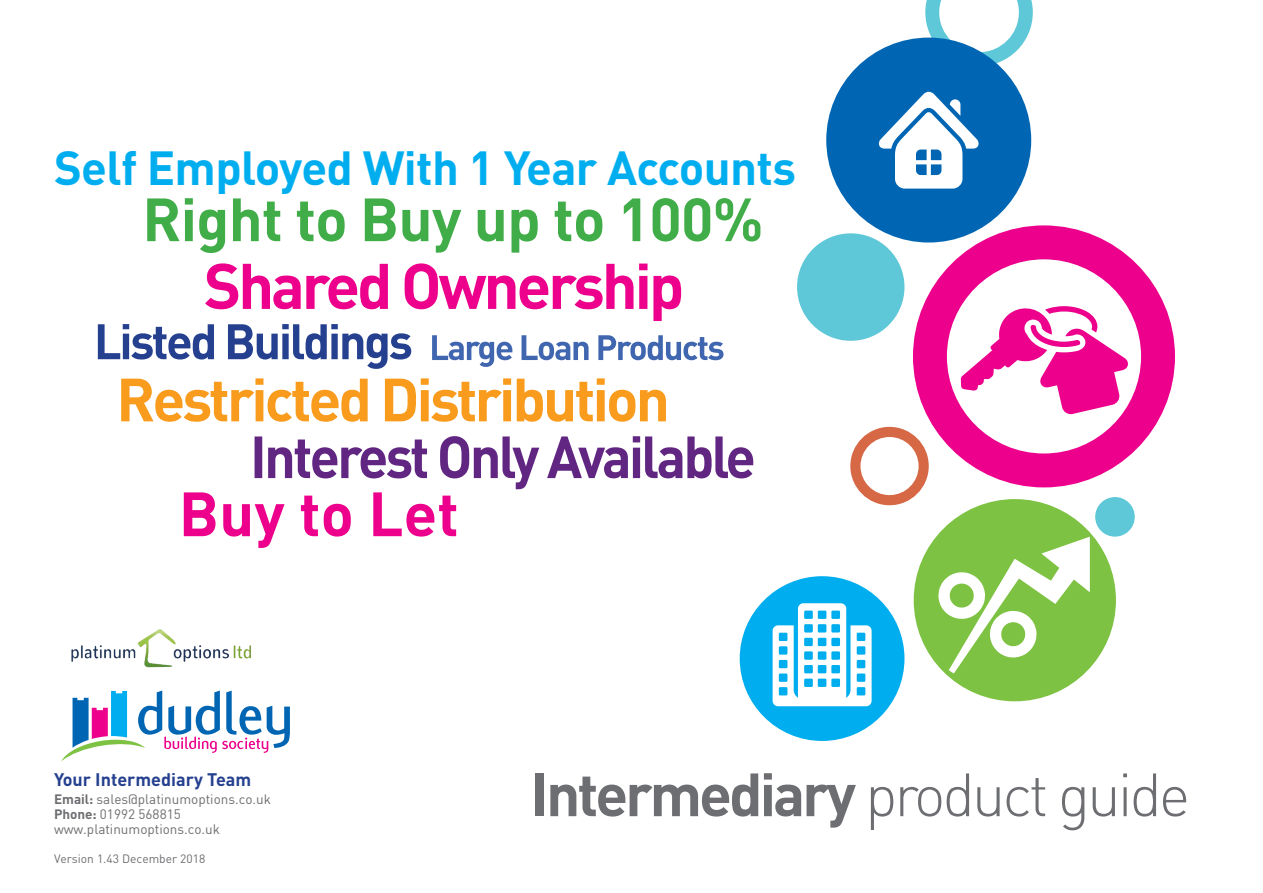
<style>
.page{position:relative;width:1263px;height:893px;background:#fff}
.page>*{position:absolute;margin:0;border:0;box-sizing:border-box;transform-origin:0 0}
.t1{font:61.5px "DIN Bold Alternate";color:#ec008c}
.t2{font:700 60px "DIN";letter-spacing:-.05em;color:#6d6e71}
.t3{font:700 60px "DIN";letter-spacing:-.015em;color:#41ad49}
.t4{font:700 47.25px "DIN";letter-spacing:-.015em;color:#00aeef}
.t5{font:700 18px "DIN";color:#25408f}
.t6{font:13.5px/14.7px "DIN";color:#6d6e71}
.t7{font:12px "DIN";color:#6d6e71}
.s1{font-weight:700}
.s2{font-weight:300}
</style>
<div class="page">
<svg style="left:121px;top:378px;width:545px;height:44px"></svg>
<svg style="left:98px;top:263px;width:625px;height:106px"></svg>
<svg style="left:255px;top:436px;width:498px;height:53px"></svg>
<svg style="left:61px;top:690px;width:229px;height:71px"></svg>
<svg style="left:913px;top:225px;width:262px;height:262px"></svg>
<svg style="left:850px;top:427px;width:79px;height:78px"></svg>
<div style="left:914px;top:499px;width:202px;height:202px;background:#7dc242;border-radius:50%"></div>
<div style="left:797px;top:233px;width:107px;height:108px;background:#5ec8d8;border-radius:50%"></div>
<div style="left:1095px;top:497px;width:40px;height:40px;background:#5ec8d8;border-radius:50%"></div>
<svg style="left:826px;top:0;width:207px;height:243px"></svg>
<svg style="left:961px;top:305px;width:169px;height:109px"></svg>
<div style="left:740px;top:576px;width:164px;height:165px;background:#00aeef;border-radius:50%"></div>
<svg style="left:773px;top:587px;width:99px;height:119px"></svg>
<svg style="left:938px;top:537px;width:152px;height:136px"></svg>
<img style="left:71px;top:629px;width:181px;height:39px">
<h3 class="t4" style="left:54px;top:137px;width:743px">Self Employed With 1 Year Accounts</h3>
<h2 class="t3" style="left:142px;top:180px;width:623px">Right to Buy up to 100%</h2>
<h1 class="t1" style="left:179px;top:474px;width:282px">Buy to Let</h1>
<h3 class="t5" style="left:54px;top:768px;width:199px">Your Intermediary Team</h3>
<p class="t6" style="left:54px;top:793px;width:219px"><span class="s1">Email:</span> sales@platinumoptions.co.uk<br><span class="s1">Phone:</span> 01992 568815 www.platinumoptions.co.uk</p>
<p class="t7" style="left:54px;top:851px;width:153px">Version 1.43 December 2018</p>
<h2 class="t2" style="left:531px;top:755px;width:661px">Intermediary <span class="s2">product guide</span></h2>
</div>
